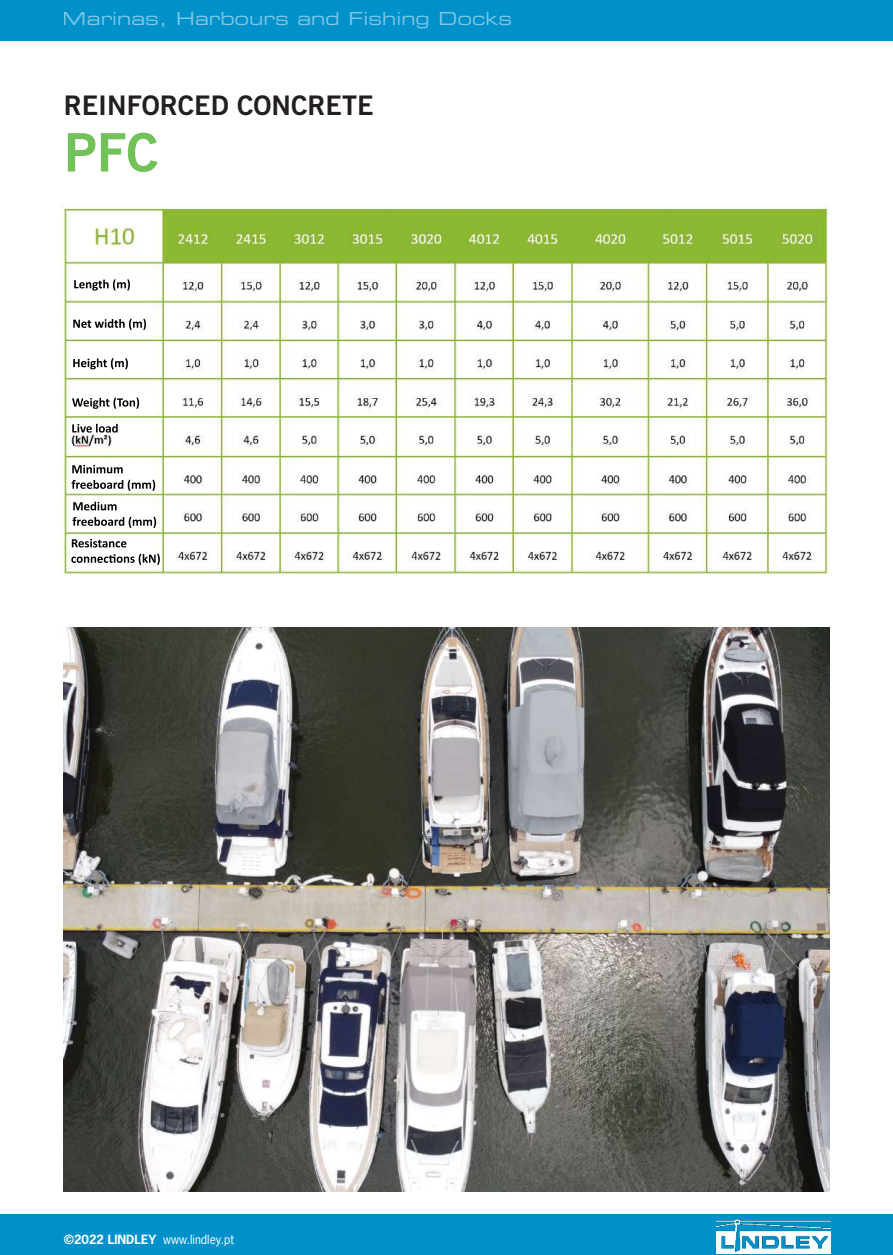
<style>
.page{position:relative;width:893px;height:1255px;background:#fff}
.page>*{position:absolute;margin:0;border:0;box-sizing:border-box;transform-origin:0 0}
.t1{font:53.1px "Trade Gothic LT Std Bd 2";color:#73c159}
.t2{font:27px "Trade Gothic LT Std Bd 2";color:#231f20}
.t3{font:18px "Eurostile LT Std Ex 2";color:#fff}
.t4{font:12px "News Gothic Std";color:#fff}
.s1{font-weight:700}
</style>
<div class="page">
<div style="left:0;top:1214px;width:893px;height:40px;background:#0091ca"></div>
<div style="left:0;top:0;width:893px;height:40px;background:#0091ca"></div>
<img style="left:61px;top:204px;width:768px;height:370px">
<img style="left:64px;top:627px;width:765px;height:564px">
<div style="left:717px;top:1218px;width:113px;height:36px;background:#fff"></div>
<img style="left:717px;top:1218px;width:113px;height:34px">
<p class="t3" style="left:63px;top:6px;width:451px">Marinas, Harbours and Fishing Docks</p>
<h2 class="t2" style="left:64px;top:89px;width:311px">REINFORCED CONCRETE</h2>
<h1 class="t1" style="left:64px;top:120px;width:96px">PFC</h1>
<p class="t4" style="left:64px;top:1231px;width:172px"><span class="s1">©2022 LINDLEY</span> www.lindley.pt</p>
</div>
